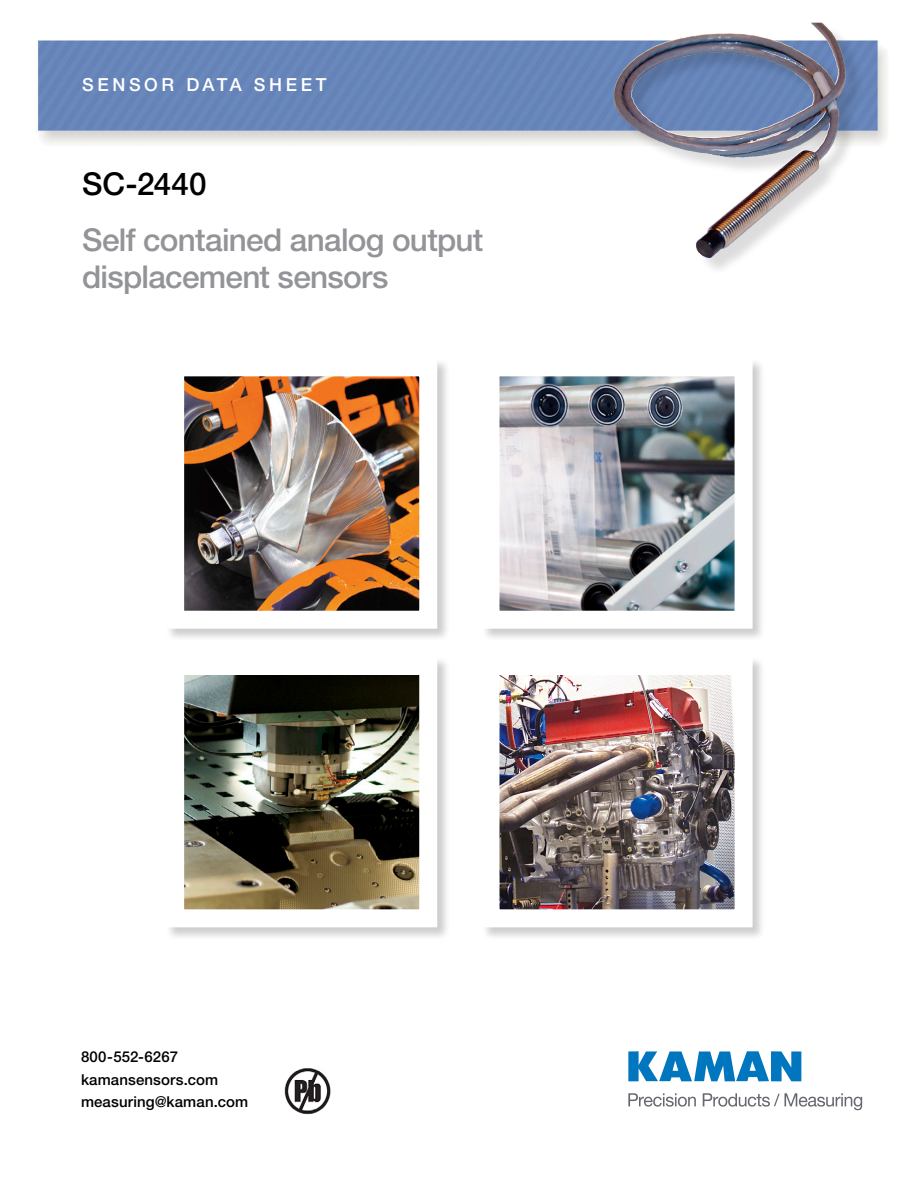
<style>
.page{position:relative;width:918px;height:1188px;background:#fff}
.page>*{position:absolute;margin:0;border:0;box-sizing:border-box;transform-origin:0 0}
.t1{font:500 31.5px/37.8px "Helvetica Neue LT Pro";letter-spacing:-.025em;color:#939498}
.t2{font:500 31.5px "Helvetica Neue LT Pro";letter-spacing:-.005em;color:#000}
.t3{font:500 18px "Helvetica Neue LT Pro";letter-spacing:.2em;color:#fff}
.t4{font:500 15px/22.5px "Helvetica Neue LT Pro";letter-spacing:.01em;color:#000}
</style>
<div class="page">
<div style="left:166px;top:358px;width:285px;height:284px;background:#000;opacity:.2"></div>
<img style="left:185px;top:377px;width:233px;height:233px">
<svg style="left:628px;top:1093px;width:68px;height:14px"></svg>
<svg style="left:703px;top:1093px;width:159px;height:17px"></svg>
<svg style="left:628px;top:1051px;width:173px;height:30px"></svg>
<img style="left:38px;top:22px;width:849px;height:122px">
<div style="left:481px;top:358px;width:285px;height:284px;background:#000;opacity:.2"></div>
<img style="left:501px;top:377px;width:233px;height:233px">
<div style="left:166px;top:657px;width:285px;height:284px;background:#000;opacity:.2"></div>
<img style="left:185px;top:676px;width:233px;height:232px">
<div style="left:481px;top:657px;width:285px;height:284px;background:#000;opacity:.2"></div>
<img style="left:501px;top:676px;width:233px;height:232px">
<div style="left:616px;top:25px;width:248px;height:251px;background:#000;opacity:.14"></div>
<img style="left:808px;top:23px;width:30px;height:61px">
<img style="left:284px;top:1068px;width:47px;height:47px">
<p class="t3" style="left:82px;top:74px;width:246px">SENSOR DATA SHEET</p>
<h1 class="t2" style="left:82px;top:165px;width:126px">SC-2440</h1>
<h1 class="t1" style="left:82px;top:220px;width:403px">Self contained analog output displacement sensors</h1>
<p class="t4" style="left:81px;top:1045px;width:169px">800-552-6267 kamansensors.com measuring@kaman.com</p>
</div>
